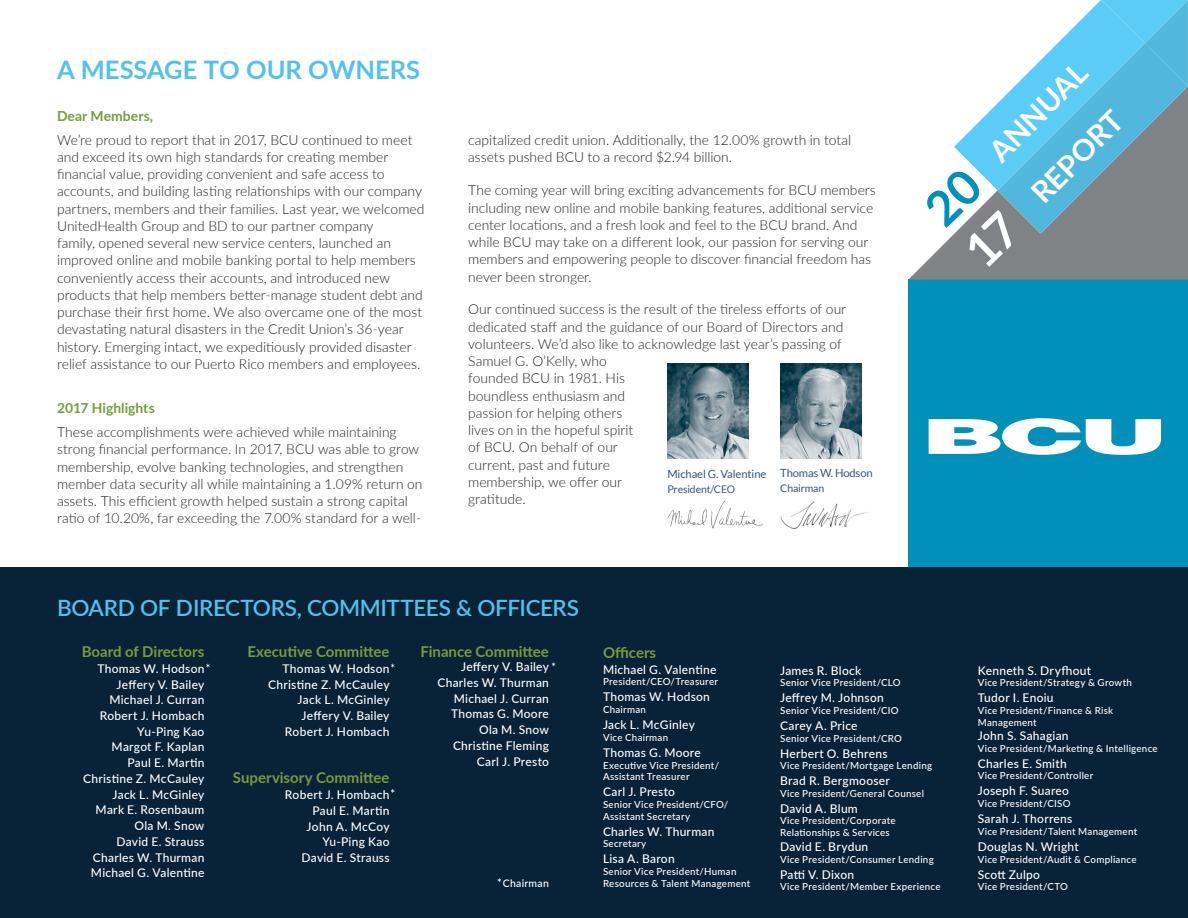
<style>
.page{position:relative;width:1188px;height:918px;background:#fff}
.page>*{position:absolute;margin:0;border:0;box-sizing:border-box;transform-origin:0 0}
.t1{font:700 30px/59.1px "Lato";color:#fff}
.t2{font:700 25.5px "Lato";color:#52c1eb}
.t3{font:600 22.5px "Lato";letter-spacing:-.015em;color:#52c1eb}
.t4{font:700 15px "Lato";color:#789b3d}
.t5{font:300 13.8px/17.2px "Lato";color:#231f20}
.t6{font:700 13.8px "Lato";letter-spacing:.005em;color:#789b3d}
.t7{font:500 12px/15.8px "Lato";letter-spacing:.02em;color:#fff;text-align:right}
.t8{font:11.25px "Lato";letter-spacing:-.01em;color:#385470}
.t9{font:10.5px "Lato";letter-spacing:-.015em;color:#385470}
.t10{font:500 10.5px "Lato";letter-spacing:.025em;color:#fff}
.t11{font:500 9.75px/11.7px "Lato";letter-spacing:.025em;color:#fff}
</style>
<div class="page">
<div style="left:908px;top:280px;width:280px;height:287px;background:#0090ba"></div>
<img style="left:908px;top:233px;width:280px;height:47px">
<div style="left:0;top:567px;width:1188px;height:351px;background:#082237"></div>
<img style="left:1145px;top:3px;width:43px;height:40px">
<svg style="left:1098px;top:0;width:90px;height:3px"></svg>
<img style="left:954px;top:3px;width:191px;height:163px">
<img style="left:998px;top:43px;width:190px;height:190px">
<img style="left:667px;top:363px;width:81px;height:95px">
<img style="left:780px;top:363px;width:81px;height:95px">
<svg style="left:667px;top:501px;width:96px;height:27px"></svg>
<img style="left:780px;top:501px;width:89px;height:28px">
<svg style="left:206px;top:664px;width:4px;height:4px"></svg>
<svg style="left:391px;top:664px;width:4px;height:4px"></svg>
<svg style="left:391px;top:789px;width:4px;height:4px"></svg>
<svg style="left:497px;top:878px;width:4px;height:4px"></svg>
<svg style="left:929px;top:418px;width:232px;height:37px"></svg>
<svg style="left:922px;top:166px;width:100px;height:102px"></svg>
<h2 class="t2" style="left:57px;top:51px;width:365px">A MESSAGE TO OUR OWNERS</h2>
<p class="t6" style="left:57px;top:105px;width:98px">Dear Members,</p>
<p class="t5" style="left:57px;top:131px;width:369px">We’re proud to report that in 2017, BCU continued to meet and exceed its own high standards for creating member financial value, providing convenient and safe access to accounts, and building lasting relationships with our company partners, members and their families. Last year, we welcomed UnitedHealth Group and BD to our partner company<br>family, opened several new service centers, launched an improved online and mobile banking portal to help members conveniently access their accounts, and introduced new products that help members better-manage student debt and purchase their first home. We also overcame one of the most devastating natural disasters in the Credit Union’s 36-year history. Emerging intact, we expeditiously provided disaster relief assistance to our Puerto Rico members and employees.</p>
<p class="t6" style="left:57px;top:398px;width:99px">2017 Highlights</p>
<p class="t5" style="left:57px;top:423px;width:367px">These accomplishments were achieved while maintaining strong financial performance. In 2017, BCU was able to grow membership, evolve banking technologies, and strengthen member data security all while maintaining a 1.09% return on assets. This efficient growth helped sustain a strong capital ratio of 10.20%, far exceeding the 7.00% standard for a well-</p>
<p class="t5" style="left:468px;top:131px;width:385px">capitalized credit union. Additionally, the 12.00% growth in total assets pushed BCU to a record $2.94 billion.</p>
<p class="t5" style="left:468px;top:181px;width:409px">The coming year will bring exciting advancements for BCU members including new online and mobile banking features, additional service center locations, and a fresh look and feel to the BCU brand. And while BCU may take on a different look, our passion for serving our members and empowering people to discover financial freedom has never been stronger.</p>
<p class="t5" style="left:468px;top:300px;width:380px">Our continued success is the result of the tireless efforts of our dedicated staff and the guidance of our Board of Directors and volunteers. We’d also like to acknowledge last year’s passing of Samuel G. O’Kelly, who<br>founded BCU in 1981. His<br>boundless enthusiasm and<br>passion for helping others<br>lives on in the hopeful spirit<br>of BCU. On behalf of our<br>current, past and future<br>membership, we offer our<br>gratitude.</p>
<p class="t8" style="left:780px;top:467px;width:94px">Thomas W. Hodson</p>
<p class="t9" style="left:780px;top:482px;width:45px">Chairman</p>
<p class="t8" style="left:667px;top:468px;width:101px">Michael G. Valentine</p>
<p class="t9" style="left:667px;top:484px;width:69px">President/CEO</p>
<h3 class="t3" style="left:57px;top:591px;width:524px">BOARD OF DIRECTORS, COMMITTEES &amp; OFFICERS</h3>
<p class="t4" style="left:82px;top:641px;width:124px">Board of Directors</p>
<p class="t7" style="left:83px;top:660px;width:123px">Thomas W. Hodson<br>Jeffery V. Bailey<br>Michael J. Curran<br>Robert J. Hombach<br>Yu-Ping Kao<br>Margot F. Kaplan<br>Paul E. Martin<br>Christine Z. McCauley<br>Jack L. McGinley<br>Mark E. Rosenbaum<br>Ola M. Snow<br>David E. Strauss<br>Charles W. Thurman<br>Michael G. Valentine</p>
<p class="t4" style="left:248px;top:641px;width:144px">Executive Committee</p>
<p class="t7" style="left:268px;top:660px;width:123px">Thomas W. Hodson<br>Christine Z. McCauley<br>Jack L. McGinley<br>Jeffery V. Bailey<br>Robert J. Hombach</p>
<p class="t4" style="left:233px;top:767px;width:158px">Supervisory Committee</p>
<p class="t7" style="left:285px;top:786px;width:106px">Robert J. Hombach<br>Paul E. Martin<br>John A. McCoy<br>Yu-Ping Kao<br>David E. Strauss</p>
<p class="t4" style="left:420px;top:640px;width:130px">Finance Committee</p>
<p class="t7" style="left:438px;top:658px;width:113px">Jeffery V. Bailey<br>Charles W. Thurman<br>Michael J. Curran<br>Thomas G. Moore<br>Ola M. Snow<br>Christine Fleming<br>Carl J. Presto</p>
<p class="t10" style="left:503px;top:875px;width:48px">Chairman</p>
<p class="t4" style="left:603px;top:641px;width:55px">Officers</p>
<p class="t7" style="left:603px;top:661px;width:115px">Michael G. Valentine</p>
<p class="t11" style="left:603px;top:676px;width:117px">President/CEO/Treasurer</p>
<p class="t7" style="left:603px;top:689px;width:109px">Thomas W. Hodson</p>
<p class="t11" style="left:603px;top:703px;width:45px">Chairman</p>
<p class="t7" style="left:603px;top:716px;width:93px">Jack L. McGinley</p>
<p class="t11" style="left:603px;top:731px;width:67px">Vice Chairman</p>
<p class="t7" style="left:603px;top:744px;width:99px">Thomas G. Moore</p>
<p class="t11" style="left:603px;top:759px;width:118px">Executive Vice President/<br>Assistant Treasurer</p>
<p class="t7" style="left:603px;top:784px;width:74px">Carl J. Presto</p>
<p class="t11" style="left:603px;top:798px;width:127px">Senior Vice President/CFO/<br>Assistant Secretary</p>
<p class="t7" style="left:603px;top:823px;width:113px">Charles W. Thurman</p>
<p class="t11" style="left:603px;top:838px;width:45px">Secretary</p>
<p class="t7" style="left:603px;top:851px;width:73px">Lisa A. Baron</p>
<p class="t11" style="left:603px;top:865px;width:149px">Senior Vice President/Human<br>Resources &amp; Talent Management</p>
<p class="t7" style="left:780px;top:662px;width:83px">James R. Block</p>
<p class="t11" style="left:780px;top:676px;width:122px">Senior Vice President/CLO</p>
<p class="t7" style="left:780px;top:690px;width:105px">Jeffrey M. Johnson</p>
<p class="t11" style="left:780px;top:704px;width:120px">Senior Vice President/CIO</p>
<p class="t7" style="left:780px;top:717px;width:79px">Carey A. Price</p>
<p class="t11" style="left:780px;top:732px;width:123px">Senior Vice President/CRO</p>
<p class="t7" style="left:780px;top:745px;width:109px">Herbert O. Behrens</p>
<p class="t11" style="left:780px;top:760px;width:154px">Vice President/Mortgage Lending</p>
<p class="t7" style="left:780px;top:773px;width:111px">Brad R. Bergmooser</p>
<p class="t11" style="left:780px;top:787px;width:145px">Vice President/General Counsel</p>
<p class="t7" style="left:780px;top:800px;width:79px">David A. Blum</p>
<p class="t11" style="left:780px;top:814px;width:117px">Vice President/Corporate<br>Relationships &amp; Services</p>
<p class="t7" style="left:780px;top:839px;width:90px">David E. Brydun</p>
<p class="t11" style="left:780px;top:853px;width:155px">Vice President/Consumer Lending</p>
<p class="t7" style="left:780px;top:866px;width:76px">Patti V. Dixon</p>
<p class="t11" style="left:780px;top:881px;width:162px">Vice President/Member Experience</p>
<h1 class="t1" style="left:973px;top:134px;width:126px;rotate:-45deg">ANNUAL<br>REPORT</h1>
<p class="t7" style="left:978px;top:662px;width:115px">Kenneth S. Dryfhout</p>
<p class="t11" style="left:978px;top:676px;width:156px">Vice President/Strategy &amp; Growth</p>
<p class="t7" style="left:978px;top:690px;width:77px">Tudor I. Enoiu</p>
<p class="t11" style="left:978px;top:704px;width:137px">Vice President/Finance &amp; Risk<br>Management</p>
<p class="t7" style="left:978px;top:727px;width:92px">John S. Sahagian</p>
<p class="t11" style="left:978px;top:742px;width:181px">Vice President/Marketing &amp; Intelligence</p>
<p class="t7" style="left:978px;top:755px;width:90px">Charles E. Smith</p>
<p class="t11" style="left:978px;top:770px;width:117px">Vice President/Controller</p>
<p class="t7" style="left:978px;top:783px;width:93px">Joseph F. Suareo</p>
<p class="t11" style="left:978px;top:797px;width:94px">Vice President/CISO</p>
<p class="t7" style="left:978px;top:810px;width:96px">Sarah J. Thorrens</p>
<p class="t11" style="left:978px;top:825px;width:161px">Vice President/Talent Management</p>
<p class="t7" style="left:978px;top:838px;width:102px">Douglas N. Wright</p>
<p class="t11" style="left:978px;top:853px;width:160px">Vice President/Audit &amp; Compliance</p>
<p class="t7" style="left:978px;top:866px;width:64px">Scott Zulpo</p>
<p class="t11" style="left:978px;top:881px;width:92px">Vice President/CTO</p>
</div>
